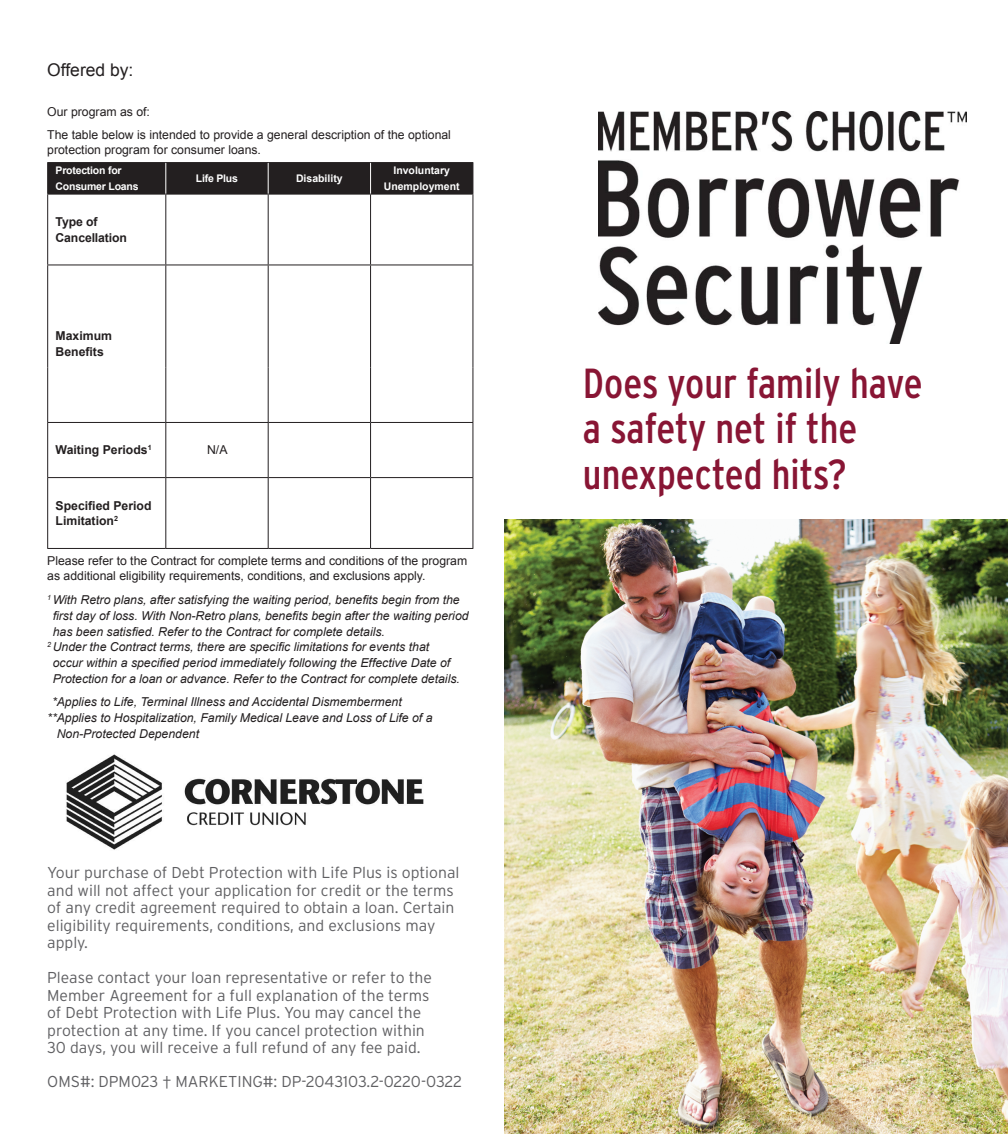
<style>
.page{position:relative;width:1008px;height:1134px;background:#fff}
.page>*{position:absolute;margin:0;border:0;box-sizing:border-box;transform-origin:0 0}
.t1{font:condensed 42px/45.5px "Interstate";color:#881534}
.t2{font:17.5px "Arial";color:#231f20}
.t3{font:300 15.75px/17.5px "Interstate";color:#5f5f62}
.t4{font:italic 12.25px/15.8px "Arial";color:#231f20}
.t5{font:12.25px/15.8px "Arial";color:#231f20}
.t6{font:700 12.25px/15.8px "Arial";color:#231f20}
.t7{font:700 10.5px/15.8px "Arial";letter-spacing:-.02em;color:#fff}
.t8{font:700 10.5px/15.8px "Arial";color:#fff;text-align:center}
</style>
<div class="page">
<img style="left:504px;top:520px;width:504px;height:614px">
<div style="left:48px;top:163px;width:424px;height:31px;background:#231f20"></div>
<hr style="left:47px;top:195px;width:1px;height:70px;background:#231f20">
<hr style="left:165px;top:195px;width:1px;height:70px;background:#231f20">
<hr style="left:268px;top:195px;width:1px;height:70px;background:#231f20">
<hr style="left:370px;top:195px;width:1px;height:70px;background:#231f20">
<hr style="left:472px;top:195px;width:1px;height:70px;background:#231f20">
<hr style="left:47px;top:265px;width:119px;height:1px;background:#231f20">
<hr style="left:47px;top:265px;width:1px;height:102px;background:#231f20">
<hr style="left:166px;top:265px;width:102px;height:1px;background:#231f20">
<hr style="left:165px;top:265px;width:1px;height:102px;background:#231f20">
<hr style="left:268px;top:265px;width:103px;height:1px;background:#231f20">
<hr style="left:268px;top:265px;width:1px;height:102px;background:#231f20">
<hr style="left:371px;top:265px;width:102px;height:1px;background:#231f20">
<hr style="left:370px;top:265px;width:1px;height:102px;background:#231f20">
<hr style="left:472px;top:265px;width:1px;height:102px;background:#231f20">
<hr style="left:47px;top:367px;width:1px;height:55px;background:#231f20">
<hr style="left:165px;top:367px;width:1px;height:55px;background:#231f20">
<hr style="left:268px;top:367px;width:1px;height:55px;background:#231f20">
<hr style="left:370px;top:367px;width:1px;height:55px;background:#231f20">
<hr style="left:472px;top:367px;width:1px;height:55px;background:#231f20">
<hr style="left:47px;top:422px;width:119px;height:1px;background:#231f20">
<hr style="left:47px;top:423px;width:1px;height:54px;background:#231f20">
<hr style="left:166px;top:422px;width:102px;height:1px;background:#231f20">
<hr style="left:165px;top:423px;width:1px;height:54px;background:#231f20">
<hr style="left:268px;top:422px;width:103px;height:1px;background:#231f20">
<hr style="left:268px;top:423px;width:1px;height:54px;background:#231f20">
<hr style="left:371px;top:422px;width:102px;height:1px;background:#231f20">
<hr style="left:370px;top:423px;width:1px;height:54px;background:#231f20">
<hr style="left:472px;top:423px;width:1px;height:54px;background:#231f20">
<hr style="left:47px;top:477px;width:119px;height:1px;background:#231f20">
<hr style="left:47px;top:478px;width:1px;height:70px;background:#231f20">
<hr style="left:166px;top:477px;width:102px;height:1px;background:#231f20">
<hr style="left:165px;top:478px;width:1px;height:70px;background:#231f20">
<hr style="left:268px;top:477px;width:103px;height:1px;background:#231f20">
<hr style="left:268px;top:478px;width:1px;height:70px;background:#231f20">
<hr style="left:371px;top:477px;width:102px;height:1px;background:#231f20">
<hr style="left:370px;top:478px;width:1px;height:70px;background:#231f20">
<hr style="left:472px;top:478px;width:1px;height:70px;background:#231f20">
<hr style="left:47px;top:548px;width:119px;height:1px;background:#231f20">
<hr style="left:166px;top:548px;width:102px;height:1px;background:#231f20">
<hr style="left:268px;top:548px;width:103px;height:1px;background:#231f20">
<hr style="left:371px;top:548px;width:102px;height:1px;background:#231f20">
<hr style="left:47px;top:162px;width:119px;height:1px;background:#231f20">
<hr style="left:166px;top:162px;width:102px;height:1px;background:#231f20">
<hr style="left:268px;top:162px;width:103px;height:1px;background:#231f20">
<hr style="left:371px;top:162px;width:102px;height:1px;background:#231f20">
<hr style="left:47px;top:194px;width:119px;height:1px;background:#231f20">
<hr style="left:166px;top:194px;width:102px;height:1px;background:#231f20">
<hr style="left:268px;top:194px;width:103px;height:1px;background:#231f20">
<hr style="left:371px;top:194px;width:102px;height:1px;background:#231f20">
<hr style="left:47px;top:163px;width:1px;height:31px;background:#231f20">
<hr style="left:472px;top:163px;width:1px;height:31px;background:#231f20">
<hr style="left:165px;top:163px;width:1px;height:31px;background:#fff">
<hr style="left:268px;top:163px;width:1px;height:31px;background:#fff">
<hr style="left:370px;top:163px;width:1px;height:31px;background:#fff">
<img style="left:599px;top:112px;width:367px;height:231px">
<img style="left:66px;top:754px;width:358px;height:96px">
<p class="t2" style="left:47px;top:58px;width:88px">Offered by:</p>
<p class="t5" style="left:47px;top:104px;width:104px">Our program as of:</p>
<p class="t5" style="left:47px;top:126px;width:405px">The table below is intended to provide a general description of the optional protection program for consumer loans.</p>
<p class="t7" style="left:56px;top:163px;width:85px">Protection for<br>Consumer Loans</p>
<p class="t7" style="left:196px;top:171px;width:44px">Life Plus</p>
<p class="t8" style="left:296px;top:171px;width:48px">Disability</p>
<p class="t8" style="left:384px;top:163px;width:77px">Involuntary<br>Unemployment</p>
<p class="t6" style="left:56px;top:214px;width:73px">Type of<br>Cancellation</p>
<p class="t6" style="left:56px;top:328px;width:58px">Maximum<br>Benefits</p>
<p class="t6" style="left:56px;top:443px;width:98px">Waiting Periods<sup>1</sup></p>
<p class="t5" style="left:207px;top:442px;width:22px">N/A</p>
<p class="t6" style="left:56px;top:498px;width:97px">Specified Period<br>Limitation<sup>2</sup></p>
<p class="t5" style="left:47px;top:553px;width:422px">Please refer to the Contract for complete terms and conditions of the program as additional eligibility requirements, conditions, and exclusions apply.</p>
<p class="t4" style="left:53px;top:592px;width:417px;text-indent:-6px"><sup>1</sup> With Retro plans, after satisfying the waiting period, benefits begin from the first day of loss. With Non-Retro plans, benefits begin after the waiting period has been satisfied. Refer to the Contract for complete details.</p>
<p class="t4" style="left:53px;top:639px;width:409px;text-indent:-6px"><sup>2</sup> Under the Contract terms, there are specific limitations for events that occur within a specified period immediately following the Effective Date of<br>Protection for a loan or advance. Refer to the Contract for complete details.</p>
<p class="t4" style="left:52px;top:694px;width:351px">*Applies to Life, Terminal Illness and Accidental Dismemberment</p>
<p class="t4" style="left:57px;top:710px;width:377px;text-indent:-10px">**Applies to Hospitalization, Family Medical Leave and Loss of Life of a<br>Non‑Protected Dependent</p>
<p class="t3" style="left:47px;top:864px;width:414px">Your purchase of Debt Protection with Life Plus is optional and will not affect your application for credit or the terms of any credit agreement required to obtain a loan. Certain eligibility requirements, conditions, and exclusions may apply.</p>
<p class="t3" style="left:47px;top:969px;width:386px">Please contact your loan representative or refer to the Member Agreement for a full explanation of the terms of Debt Protection with Life Plus. You may cancel the protection at any time. If you cancel protection within 30 days, you will receive a full refund of any fee paid.</p>
<p class="t3" style="left:47px;top:1072px;width:416px">OMS#: DPM023 † MARKETING#: DP-2043103.2-0220-0322</p>
<p class="t1" style="left:583px;top:360px;width:341px">Does your family have a safety net if the unexpected hits?</p>
</div>
